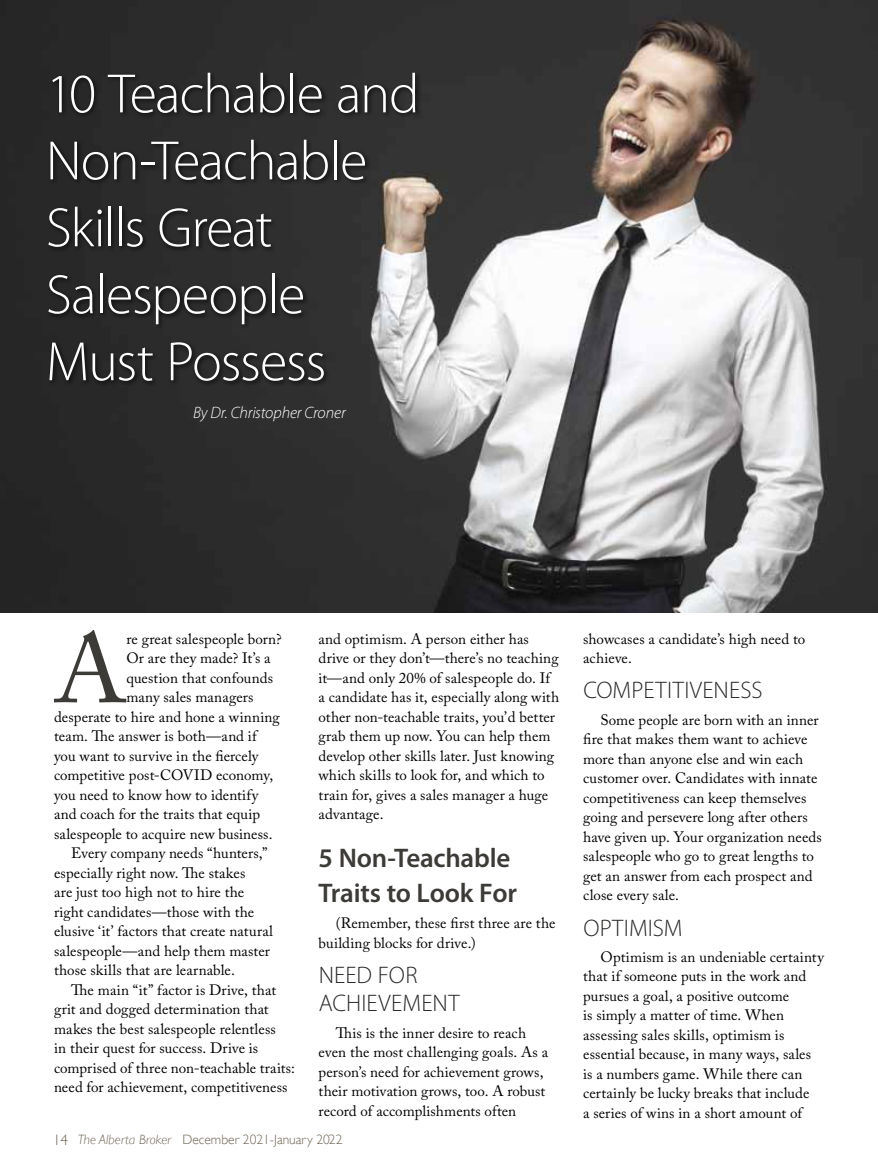
<style>
.page{position:relative;width:878px;height:1175px;background:#fff}
.page>*{position:absolute;margin:0;border:0;box-sizing:border-box;transform-origin:0 0}
.t1{font:97.35px "Adobe Caslon Pro";color:#3d3b38}
.t2{font:300 55.8px/66.9px "Myriad Pro";letter-spacing:-.025em;color:#fff}
.t3{font:600 27px/34.5px "Myriad Pro";letter-spacing:-.01em;color:#3d3b38}
.t4{font:300 24px/28.5px "Myriad Pro";letter-spacing:.015em;color:#292827}
.t5{font:italic 300 16.5px "Myriad Pro";letter-spacing:-.01em;color:#fff}
.t6{font:15px/19.5px "Adobe Caslon Pro";letter-spacing:.005em;color:#000}
.t7{font:300 13.5px "Gill Sans";color:#6f6556}
.s1{font-size:15px}
.s2{font-style:italic}
</style>
<div class="page">
<img style="left:0;top:0;width:878px;height:612px">
<div style="left:47px;top:70px;width:374px;height:317px;background:#000;opacity:.75"></div>
<h2 class="t2" style="left:46px;top:60px;width:375px">10 Teachable and<br>Non-Teachable<br>Skills Great<br>Salespeople<br>Must Possess</h2>
<p class="t5" style="left:193px;top:402px;width:154px">By Dr. Christopher Croner</p>
<h1 class="t1" style="left:54px;top:611px;width:74px">A</h1>
<p class="t6" style="left:126px;top:628px;width:157px">re great salespeople born?</p>
<p class="t6" style="left:126px;top:648px;width:146px">Or are they made? It’s a</p>
<p class="t6" style="left:126px;top:667px;width:148px">question that confounds</p>
<p class="t6" style="left:126px;top:687px;width:129px">many sales managers</p>
<p class="t6" style="left:54px;top:706px;width:227px">desperate to hire and hone a winning</p>
<p class="t6" style="left:54px;top:726px;width:204px">team. The answer is both—and if</p>
<p class="t6" style="left:54px;top:745px;width:206px">you want to survive in the fiercely</p>
<p class="t6" style="left:54px;top:765px;width:221px">competitive post-COVID economy,</p>
<p class="t6" style="left:54px;top:784px;width:206px">you need to know how to identify</p>
<p class="t6" style="left:54px;top:804px;width:207px">and coach for the traits that equip</p>
<p class="t6" style="left:54px;top:823px;width:220px">salespeople to acquire new business.</p>
<p class="t6" style="left:71px;top:843px;width:198px">Every company needs “hunters,”</p>
<p class="t6" style="left:54px;top:862px;width:193px">especially right now. The stakes</p>
<p class="t6" style="left:54px;top:882px;width:192px">are just too high not to hire the</p>
<p class="t6" style="left:54px;top:901px;width:202px">right candidates—those with the</p>
<p class="t6" style="left:54px;top:921px;width:220px">elusive ‘it’ factors that create natural</p>
<p class="t6" style="left:54px;top:940px;width:217px">salespeople—and help them master</p>
<p class="t6" style="left:54px;top:960px;width:182px">those skills that are learnable.</p>
<p class="t6" style="left:71px;top:979px;width:206px">The main “it” factor is Drive, that</p>
<p class="t6" style="left:54px;top:999px;width:216px">grit and dogged determination that</p>
<p class="t6" style="left:54px;top:1018px;width:223px">makes the best salespeople relentless</p>
<p class="t6" style="left:54px;top:1038px;width:206px">in their quest for success. Drive is</p>
<p class="t6" style="left:54px;top:1057px;width:242px">comprised of three non-teachable traits:</p>
<p class="t6" style="left:54px;top:1077px;width:235px">need for achievement, competitiveness</p>
<p class="t6" style="left:318px;top:628px;width:242px">and optimism. A person either has drive or they don’t—there’s no teaching it—and only 20% of salespeople do. If a candidate has it, especially along with other non-teachable traits, you’d better grab them up now. You can help them develop other skills later. Just knowing which skills to look for, and which to train for, gives a sales manager a huge advantage.</p>
<h3 class="t3" style="left:318px;top:840px;width:200px">5 Non-Teachable<br>Traits to Look For</h3>
<p class="t6" style="left:318px;top:913px;width:238px;text-indent:17px">(Remember, these first three are the building blocks for drive.)</p>
<h3 class="t4" style="left:319px;top:960px;width:142px">Need for<br>Achievement</h3>
<p class="t6" style="left:318px;top:1022px;width:231px;text-indent:17px">This is the inner desire to reach even the most challenging goals. As a person’s need for achievement grows, their motivation grows, too. A robust record of accomplishments often</p>
<p class="t7" style="left:53px;top:1131px;width:291px"><span class="s1">14</span> <span class="s2">The Alberta Broker</span> December 2021-January 2022</p>
<p class="t6" style="left:583px;top:628px;width:223px">showcases a candidate’s high need to achieve.</p>
<h3 class="t4" style="left:583px;top:676px;width:169px">Competitiveness</h3>
<p class="t6" style="left:583px;top:709px;width:240px;text-indent:17px">Some people are born with an inner fire that makes them want to achieve more than anyone else and win each customer over. Candidates with innate competitiveness can keep themselves going and persevere long after others have given up. Your organization needs salespeople who go to great lengths to get an answer from each prospect and close every sale.</p>
<h3 class="t4" style="left:583px;top:913px;width:85px">Optimism</h3>
<p class="t6" style="left:583px;top:946px;width:242px;text-indent:17px">Optimism is an undeniable certainty that if someone puts in the work and pursues a goal, a positive outcome<br>is simply a matter of time. When assessing sales skills, optimism is essential because, in many ways, sales is a numbers game. While there can certainly be lucky breaks that include<br>a series of wins in a short amount of</p>
</div>
